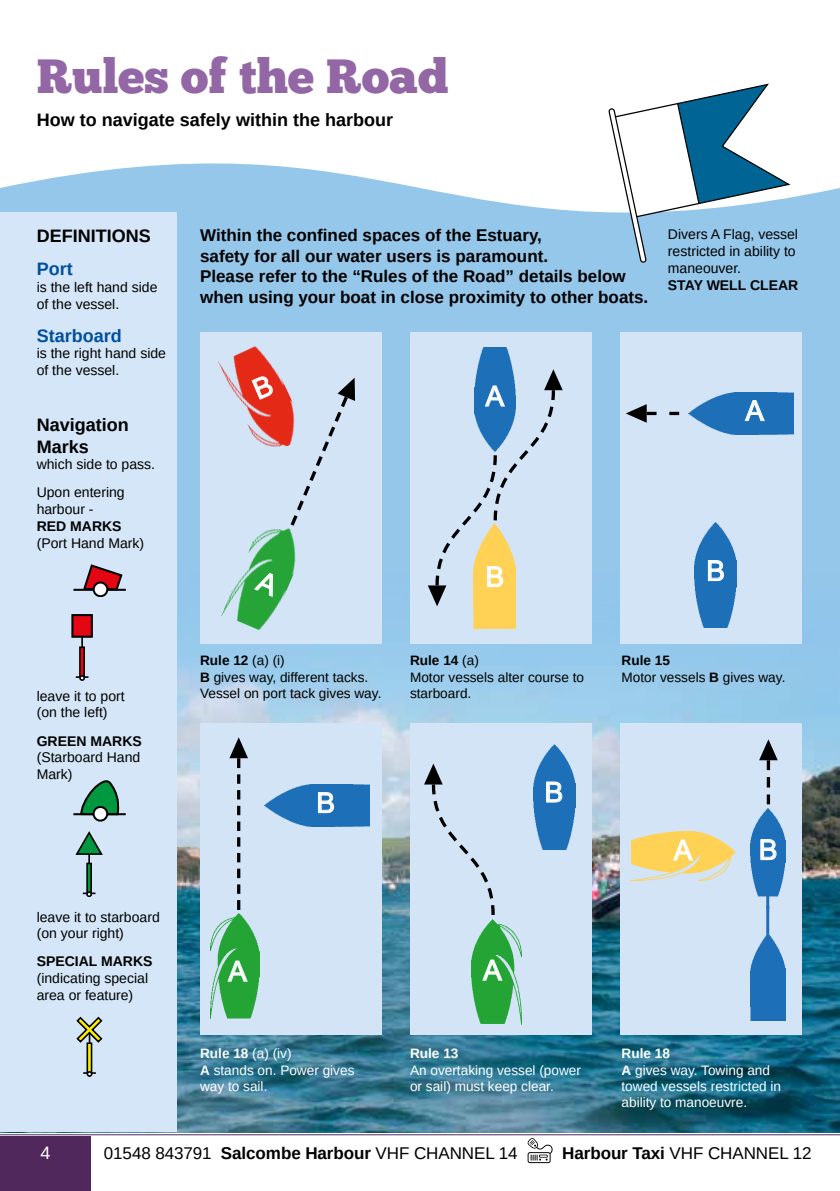
<style>
.page{position:relative;width:840px;height:1191px;background:#fff}
.page>*{position:absolute;margin:0;border:0;box-sizing:border-box;transform-origin:0 0}
.t1{font:48px "Chunk Five";color:#9367a5}
.t2{font:28px "Arial";color:#fff}
.t3{font:700 18px/21.6px "Arimo";color:#000}
.t4{font:700 18px "Arimo";color:#004f9f}
.t5{font:18px "Arimo";color:#fff}
.t6{font:700 17px/20.4px "Arimo";color:#000}
.t7{font:17px "Arimo";letter-spacing:-.005em;color:#000}
.t8{font:14px/16.8px "Arimo";color:#000}
.t9{font:700 14px "Arimo";color:#000}
.t10{font:13.6px/16.4px "Arimo";color:#fff}
.t11{font:13.6px/16.4px "Arimo";color:#000}
.t12{font:700 13.6px "Arimo";color:#fff}
.s1{font-weight:700}
</style>
<div class="page">
<svg style="left:527px;top:1138px;width:25px;height:25px"></svg>
<div style="left:0;top:1136px;width:91px;height:55px;background:#50285b"></div>
<hr style="left:0;top:1134px;width:839px;height:1px;background:#50285b">
<div style="left:0;top:0;width:839px;height:1132px;background:#95c7eb"></div>
<img style="left:176px;top:571px;width:663px;height:561px">
<svg style="left:0;top:0;width:839px;height:273px;fill:#fff"></svg>
<div style="left:0;top:212px;width:176px;height:920px;background:#d4e6f7"></div>
<div style="left:200px;top:332px;width:181px;height:312px;background:#d3e4f7"></div>
<div style="left:410px;top:332px;width:181px;height:312px;background:#d3e4f7"></div>
<div style="left:619px;top:332px;width:182px;height:312px;background:#d3e4f7"></div>
<img style="left:477px;top:347px;width:36px;height:22px">
<img style="left:473px;top:606px;width:42px;height:22px">
<svg style="left:427px;top:369px;width:135px;height:237px"></svg>
<img style="left:221px;top:529px;width:75px;height:101px">
<img style="left:218px;top:346px;width:69px;height:101px">
<svg style="left:287px;top:378px;width:68px;height:151px"></svg>
<img style="left:688px;top:393px;width:105px;height:42px">
<img style="left:694px;top:523px;width:41px;height:104px">
<svg style="left:626px;top:404px;width:52px;height:19px"></svg>
<svg style="left:743px;top:399px;width:22px;height:22px"></svg>
<svg style="left:707px;top:559px;width:17px;height:22px"></svg>
<div style="left:200px;top:723px;width:181px;height:312px;background:#d3e4f7"></div>
<div style="left:410px;top:723px;width:181px;height:312px;background:#d3e4f7"></div>
<div style="left:619px;top:723px;width:182px;height:312px;background:#d3e4f7"></div>
<img style="left:471px;top:919px;width:50px;height:105px">
<img style="left:533px;top:744px;width:42px;height:105px">
<svg style="left:759px;top:739px;width:18px;height:65px"></svg>
<img style="left:750px;top:908px;width:35px;height:112px">
<img style="left:750px;top:808px;width:35px;height:100px">
<img style="left:630px;top:831px;width:105px;height:50px">
<svg style="left:672px;top:838px;width:21px;height:23px"></svg>
<svg style="left:481px;top:958px;width:22px;height:23px"></svg>
<svg style="left:759px;top:838px;width:17px;height:22px"></svg>
<svg style="left:545px;top:781px;width:17px;height:22px"></svg>
<img style="left:265px;top:784px;width:104px;height:42px">
<img style="left:210px;top:913px;width:49px;height:105px">
<svg style="left:229px;top:737px;width:19px;height:173px"></svg>
<svg style="left:227px;top:959px;width:21px;height:23px"></svg>
<svg style="left:317px;top:791px;width:17px;height:22px"></svg>
<svg style="left:424px;top:763px;width:71px;height:152px"></svg>
<svg style="left:82px;top:564px;width:42px;height:25px"></svg>
<hr style="left:73px;top:589px;width:52px;height:2px;background:#000">
<div style="left:94px;top:582px;width:13px;height:14px;background:#fff;border-radius:50%"></div>
<div style="left:93px;top:581px;width:15px;height:15px;border:2px solid #000;border-radius:50%"></div>
<div style="left:79px;top:646px;width:6px;height:31px;border:2px solid #000"></div>
<svg style="left:81px;top:637px;width:2px;height:10px"></svg>
<div style="left:73px;top:615px;width:18px;height:21px;background:#e30613"></div>
<div style="left:72px;top:614px;width:20px;height:23px;border:2px solid #000"></div>
<svg style="left:76px;top:675px;width:12px;height:6px"></svg>
<svg style="left:79px;top:780px;width:41px;height:36px"></svg>
<hr style="left:73px;top:813px;width:53px;height:2px;background:#000">
<div style="left:93px;top:807px;width:14px;height:13px;background:#fff;border-radius:50%"></div>
<div style="left:92px;top:806px;width:16px;height:15px;border:2px solid #000;border-radius:50%"></div>
<div style="left:86px;top:862px;width:6px;height:32px;border:2px solid #000"></div>
<svg style="left:75px;top:831px;width:28px;height:32px"></svg>
<svg style="left:83px;top:891px;width:12px;height:5px"></svg>
<div style="left:86px;top:1042px;width:6px;height:31px;border:2px solid #000"></div>
<svg style="left:76px;top:1016px;width:26px;height:28px"></svg>
<svg style="left:83px;top:1071px;width:13px;height:5px"></svg>
<svg style="left:608px;top:83px;width:183px;height:180px"></svg>
<svg style="left:253px;top:570px;width:27px;height:27px"></svg>
<svg style="left:251px;top:375px;width:23px;height:25px"></svg>
<h1 class="t1" style="left:37px;top:47px;width:413px">Rules of the Road</h1>
<p class="t3" style="left:37px;top:109px;width:358px">How to navigate safely within the harbour</p>
<p class="t3" style="left:37px;top:225px;width:116px">DEFINITIONS</p>
<p class="t4" style="left:37px;top:256px;width:37px">Port</p>
<p class="t8" style="left:37px;top:279px;width:122px">is the left hand side of the vessel.</p>
<p class="t4" style="left:37px;top:323px;width:87px">Starboard</p>
<p class="t8" style="left:37px;top:345px;width:131px">is the right hand side of the vessel.</p>
<p class="t3" style="left:37px;top:414px;width:94px">Navigation<br>Marks</p>
<p class="t8" style="left:37px;top:450px;width:120px;line-height:28.2px">which side to pass.<br>Upon entering</p>
<p class="t8" style="left:37px;top:501px;width:58px">harbour -</p>
<p class="t9" style="left:37px;top:516px;width:86px">RED MARKS</p>
<p class="t8" style="left:37px;top:535px;width:109px">(Port Hand Mark)</p>
<p class="t6" style="left:200px;top:226px;width:449px">Within the confined spaces of the Estuary,<br>safety for all our water users is paramount.<br>Please refer to the “Rules of the Road” details below when using your boat in close proximity to other boats.</p>
<p class="t8" style="left:667px;top:226px;width:131px">Divers A Flag, vessel restricted in ability to maneouver.</p>
<p class="t9" style="left:667px;top:275px;width:132px">STAY WELL CLEAR</p>
<h2 class="t2" style="left:485px;top:377px;width:20px">A</h2>
<h2 class="t2" style="left:745px;top:391px;width:20px">A</h2>
<h2 class="t2" style="left:485px;top:557px;width:20px">B</h2>
<h2 class="t2" style="left:706px;top:551px;width:20px">B</h2>
<p class="t8" style="left:37px;top:687px;width:89px">leave it to port (on the left)</p>
<p class="t9" style="left:37px;top:731px;width:107px">GREEN MARKS</p>
<p class="t8" style="left:37px;top:749px;width:105px">(Starboard Hand<br>Mark)</p>
<p class="t8" style="left:37px;top:908px;width:124px">leave it to starboard (on your right)</p>
<p class="t9" style="left:37px;top:952px;width:117px">SPECIAL MARKS</p>
<p class="t8" style="left:37px;top:970px;width:113px">(indicating special area or feature)</p>
<p class="t11" style="left:200px;top:652px;width:183px"><span class="s1">Rule 12</span> (a) (i)<br><span class="s1">B</span> gives way, different tacks.<br>Vessel on port tack gives way.</p>
<p class="t11" style="left:410px;top:652px;width:175px"><span class="s1">Rule 14</span> (a)<br>Motor vessels alter course to starboard.</p>
<p class="t11" style="left:621px;top:652px;width:165px"><span class="s1">Rule 15<br></span>Motor vessels <span class="s1">B</span> gives way.</p>
<h2 class="t2" style="left:228px;top:952px;width:20px">A</h2>
<h2 class="t2" style="left:316px;top:783px;width:20px">B</h2>
<h2 class="t2" style="left:544px;top:773px;width:20px">B</h2>
<h2 class="t2" style="left:483px;top:951px;width:20px">A</h2>
<p class="t10" style="left:200px;top:1045px;width:156px"><span class="s1">Rule 18</span> (a) (iv)<br><span class="s1">A</span> stands on. Power gives way to sail.</p>
<p class="t12" style="left:410px;top:1044px;width:50px">Rule 13</p>
<p class="t10" style="left:410px;top:1061px;width:172px">An overtaking vessel (power or sail) must keep clear.</p>
<h2 class="t2" style="left:673px;top:831px;width:20px">A</h2>
<h2 class="t2" style="left:758px;top:830px;width:20px">B</h2>
<p class="t10" style="left:621px;top:1045px;width:161px"><span class="s1">Rule 18<br>A</span> gives way. Towing and towed vessels restricted in ability to manoeuvre.</p>
<p class="t5" style="left:40px;top:1141px;width:12px">4</p>
<p class="t7" style="left:104px;top:1141px;width:415px">01548 843791 <span class="s1">Salcombe Harbour</span> VHF CHANNEL 14</p>
<p class="t7" style="left:562px;top:1141px;width:251px"><span class="s1">Harbour Taxi</span> VHF CHANNEL 12</p>
</div>
